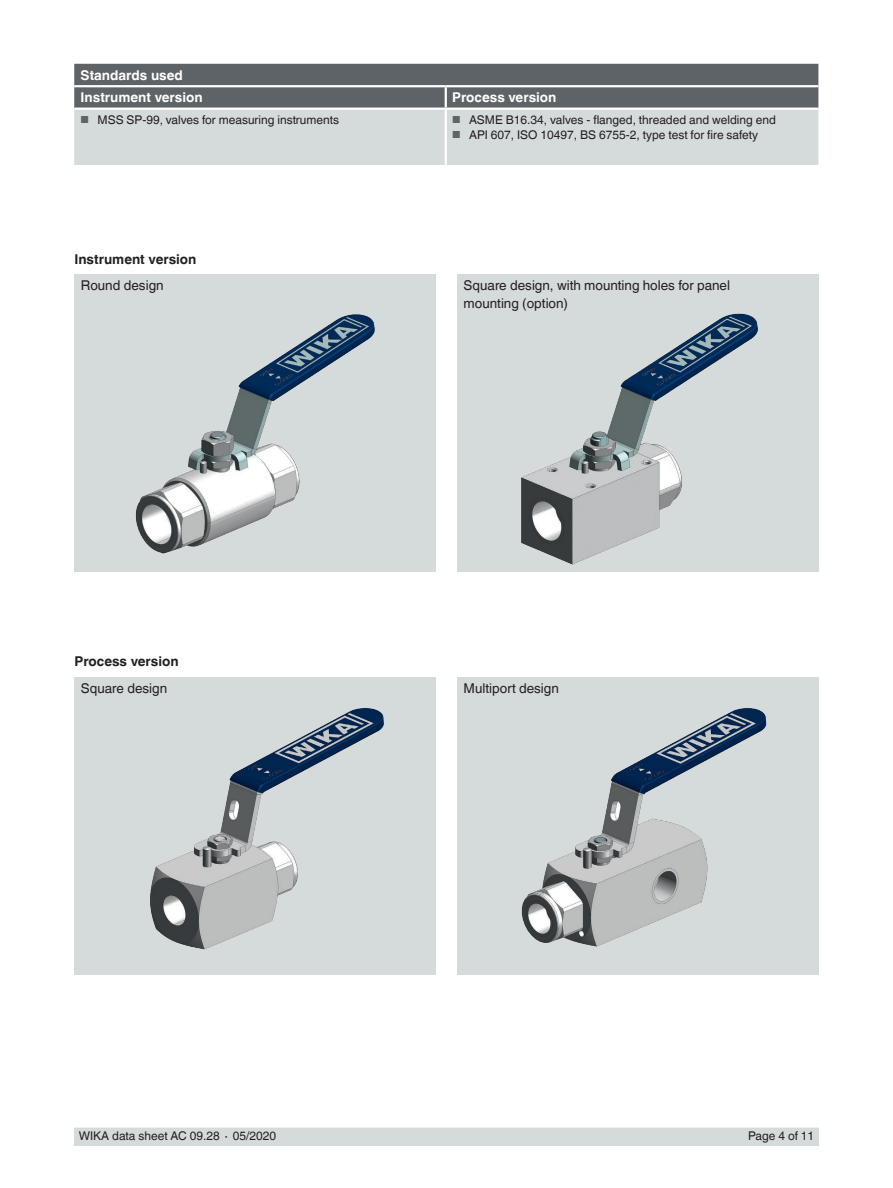
<style>
.page{position:relative;width:893px;height:1188px;background:#fff}
.page>*{position:absolute;margin:0;border:0;box-sizing:border-box;transform-origin:0 0}
.t1{font:13.5px/18px "Helvetica World";color:#231f20}
.t2{font:700 13.5px/22.5px "Helvetica World";color:#fff}
.t3{font:700 13.5px "Helvetica World";color:#231f20}
.t4{font:12px "Helvetica World";color:#231f20}
.s1{font-size:10.2px;color:#5e6367}
</style>
<div class="page">
<div style="left:74px;top:1128px;width:745px;height:17px;background:#d5dadb"></div>
<div style="left:457px;top:677px;width:362px;height:298px;background:#d5dadb"></div>
<div style="left:75px;top:677px;width:361px;height:298px;background:#d5dadb"></div>
<div style="left:75px;top:274px;width:361px;height:298px;background:#d5dadb"></div>
<div style="left:457px;top:274px;width:362px;height:298px;background:#d5dadb"></div>
<img style="left:521px;top:708px;width:246px;height:239px">
<img style="left:150px;top:708px;width:234px;height:242px">
<img style="left:521px;top:313px;width:237px;height:252px">
<img style="left:135px;top:314px;width:240px;height:240px">
<svg style="left:74px;top:64px;width:744px;height:101px;background:#a2a7aa"></svg>
<hr style="left:445px;top:87px;width:2px;height:21px;background:#fff">
<hr style="left:445px;top:110px;width:2px;height:55px;background:#fff">
<hr style="left:74px;top:85px;width:372px;height:2px;background:#fff">
<hr style="left:446px;top:85px;width:372px;height:2px;background:#fff">
<hr style="left:74px;top:108px;width:372px;height:2px;background:#fff">
<hr style="left:446px;top:108px;width:372px;height:2px;background:#fff">
<p class="t2" style="left:81px;top:64px;width:124px">Standards used<br>Instrument version</p>
<p class="t2" style="left:452px;top:86px;width:106px">Process version</p>
<p class="t4" style="left:81px;top:113px;width:260px"><span class="s1">■</span> MSS SP-99, valves for measuring instruments</p>
<p class="t4" style="left:452px;top:113px;width:325px"><span class="s1">■</span> ASME B16.34, valves - flanged, threaded and welding end</p>
<p class="t4" style="left:452px;top:128px;width:308px"><span class="s1">■</span> API 607, ISO 10497, BS 6755-2, type test for fire safety</p>
<p class="t3" style="left:74px;top:251px;width:124px">Instrument version</p>
<p class="t1" style="left:81px;top:277px;width:84px">Round design</p>
<p class="t1" style="left:464px;top:277px;width:268px">Square design, with mounting holes for panel mounting (option)</p>
<p class="t3" style="left:74px;top:653px;width:106px">Process version</p>
<p class="t1" style="left:81px;top:680px;width:88px">Square design</p>
<p class="t1" style="left:464px;top:680px;width:97px">Multiport design</p>
<p class="t4" style="left:79px;top:1129px;width:199px">WIKA data sheet AC 09.28 ∙ 05/2020</p>
<p class="t4" style="left:748px;top:1129px;width:68px">Page 4 of 11</p>
</div>
